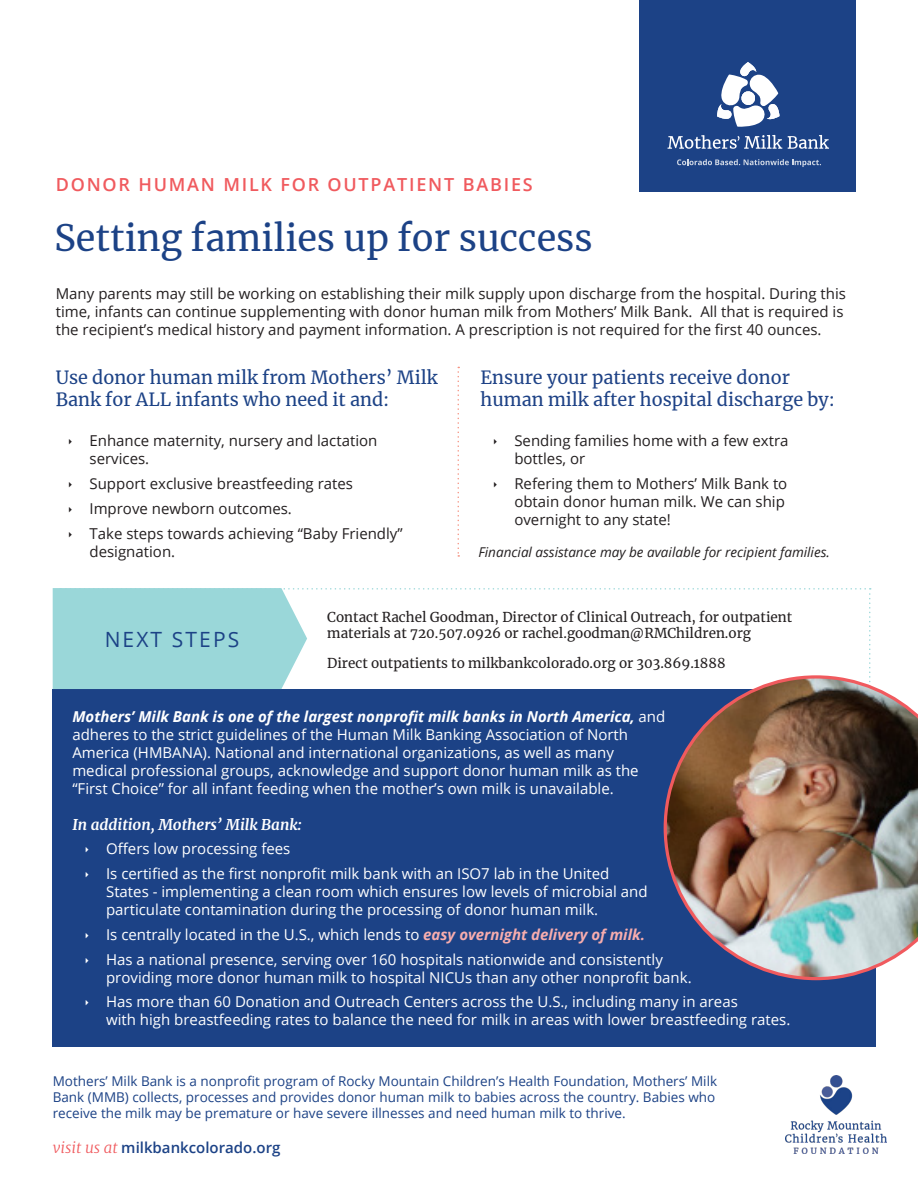
<style>
.page{position:relative;width:918px;height:1188px;background:#fff}
.page>*{position:absolute;margin:0;border:0;box-sizing:border-box;transform-origin:0 0}
.t1{font:36px "Merriweather";color:#1c4286}
.t2{font:21px "Open Sans";letter-spacing:.1em;color:#1c4286}
.t3{font:18px/21.6px "Merriweather";color:#1e4286}
.t4{font:18px/21.6px "Merriweather";color:#1c4286}
.t5{font:600 18px "Open Sans";letter-spacing:.1em;color:#f05a5e}
.t6{font:15px/18px "Open Sans";color:#fff}
.t7{font:15px/18px "Open Sans";color:#231f20}
.t8{font:600 15px "Open Sans";color:#1c4286}
.t9{font:italic 700 15px "Merriweather";color:#fff}
.t10{font:13.5px/16.2px "Open Sans";color:#1c4286}
.t11{font:13.5px/16.2px "Merriweather";color:#231f20}
.t12{font:italic 13.5px "Open Sans";color:#231f20}
.s1{font-weight:700;font-style:italic}
.s2{font-weight:700;font-style:italic;color:#f8adae}
.s3{font-family:"Merriweather";font-weight:300;font-style:italic;color:#f05a5e}
</style>
<div class="page">
<div style="left:53px;top:689px;width:823px;height:357px;background:#1c4286"></div>
<img style="left:664px;top:685px;width:254px;height:295px">
<img style="left:786px;top:1076px;width:100px;height:77px">
<svg style="left:458px;top:367px;width:1px;height:190px"></svg>
<div style="left:639px;top:0;width:217px;height:191px;background:#1c4286"></div>
<svg style="left:717px;top:62px;width:62px;height:65px"></svg>
<svg style="left:788px;top:135px;width:41px;height:14px"></svg>
<svg style="left:668px;top:135px;width:114px;height:14px"></svg>
<svg style="left:677px;top:159px;width:144px;height:8px"></svg>
<svg style="left:53px;top:588px;width:818px;height:122px"></svg>
<p class="t5" style="left:56px;top:172px;width:479px">DONOR HUMAN MILK FOR OUTPATIENT BABIES</p>
<p class="t1" style="left:54px;top:213px;width:540px">Setting families up for success</p>
<p class="t7" style="left:56px;top:284px;width:792px">Many parents may still be working on establishing their milk supply upon discharge from the hospital. During this time, infants can continue supplementing with donor human milk from Mothers’ Milk Bank. All that is required is the recipient’s medical history and payment information. A prescription is not required for the first 40 ounces.</p>
<p class="t4" style="left:56px;top:367px;width:383px">Use donor human milk from Mothers’ Milk<br>Bank for ALL infants who need it and:</p>
<p class="t7" style="left:90px;top:432px;width:289px">Enhance maternity, nursery and lactation services.</p>
<p class="t7" style="left:90px;top:474px;width:265px">Support exclusive breastfeeding rates</p>
<p class="t7" style="left:90px;top:499px;width:204px">Improve newborn outcomes.</p>
<p class="t7" style="left:90px;top:524px;width:315px">Take steps towards achieving “Baby Friendly” designation.</p>
<p class="t3" style="left:481px;top:367px;width:356px">Ensure your patients receive donor human milk after hospital discharge by:</p>
<p class="t7" style="left:514px;top:432px;width:276px">Sending families home with a few extra bottles, or</p>
<p class="t7" style="left:514px;top:474px;width:275px">Refering them to Mothers’ Milk Bank to obtain donor human milk. We can ship overnight to any state!</p>
<p class="t12" style="left:479px;top:543px;width:353px">Financial assistance may be available for recipient families.</p>
<p class="t2" style="left:105px;top:625px;width:136px">NEXT STEPS</p>
<p class="t11" style="left:327px;top:609px;width:467px">Contact Rachel Goodman, Director of Clinical Outreach, for outpatient materials at 720.507.0926 or rachel.goodman@RMChildren.org</p>
<p class="t11" style="left:327px;top:655px;width:400px">Direct outpatients to milkbankcolorado.org or 303.869.1888</p>
<p class="t6" style="left:72px;top:707px;width:595px"><span class="s1">Mothers’ Milk Bank is one of the largest nonprofit milk banks in North America,</span> and adheres to the strict guidelines of the Human Milk Banking Association of North America (HMBANA). National and international organizations, as well as many medical professional groups, acknowledge and support donor human milk as the “First Choice” for all infant feeding when the mother’s own milk is unavailable.</p>
<p class="t9" style="left:72px;top:814px;width:231px">In addition, Mothers’ Milk Bank:</p>
<p class="t6" style="left:106px;top:840px;width:186px">Offers low processing fees</p>
<p class="t6" style="left:106px;top:864px;width:543px">Is certified as the first nonprofit milk bank with an ISO7 lab in the United<br>States - implementing a clean room which ensures low levels of microbial and particulate contamination during the processing of donor human milk.</p>
<p class="t6" style="left:106px;top:925px;width:540px">Is centrally located in the U.S., which lends to <span class="s2">easy overnight delivery of milk.</span></p>
<p class="t6" style="left:106px;top:950px;width:587px">Has a national presence, serving over 160 hospitals nationwide and consistently providing more donor human milk to hospital NICUs than any other nonprofit bank.</p>
<p class="t6" style="left:106px;top:993px;width:686px">Has more than 60 Donation and Outreach Centers across the U.S., including many in areas<br>with high breastfeeding rates to balance the need for milk in areas with lower breastfeeding rates.</p>
<p class="t10" style="left:53px;top:1073px;width:666px">Mothers’ Milk Bank is a nonprofit program of Rocky Mountain Children’s Health Foundation, Mothers’ Milk<br>Bank (MMB) collects, processes and provides donor human milk to babies across the country. Babies who receive the milk may be premature or have severe illnesses and need human milk to thrive.</p>
<p class="t8" style="left:53px;top:1138px;width:229px"><span class="s3">visit us at</span> milkbankcolorado.org</p>
</div>
